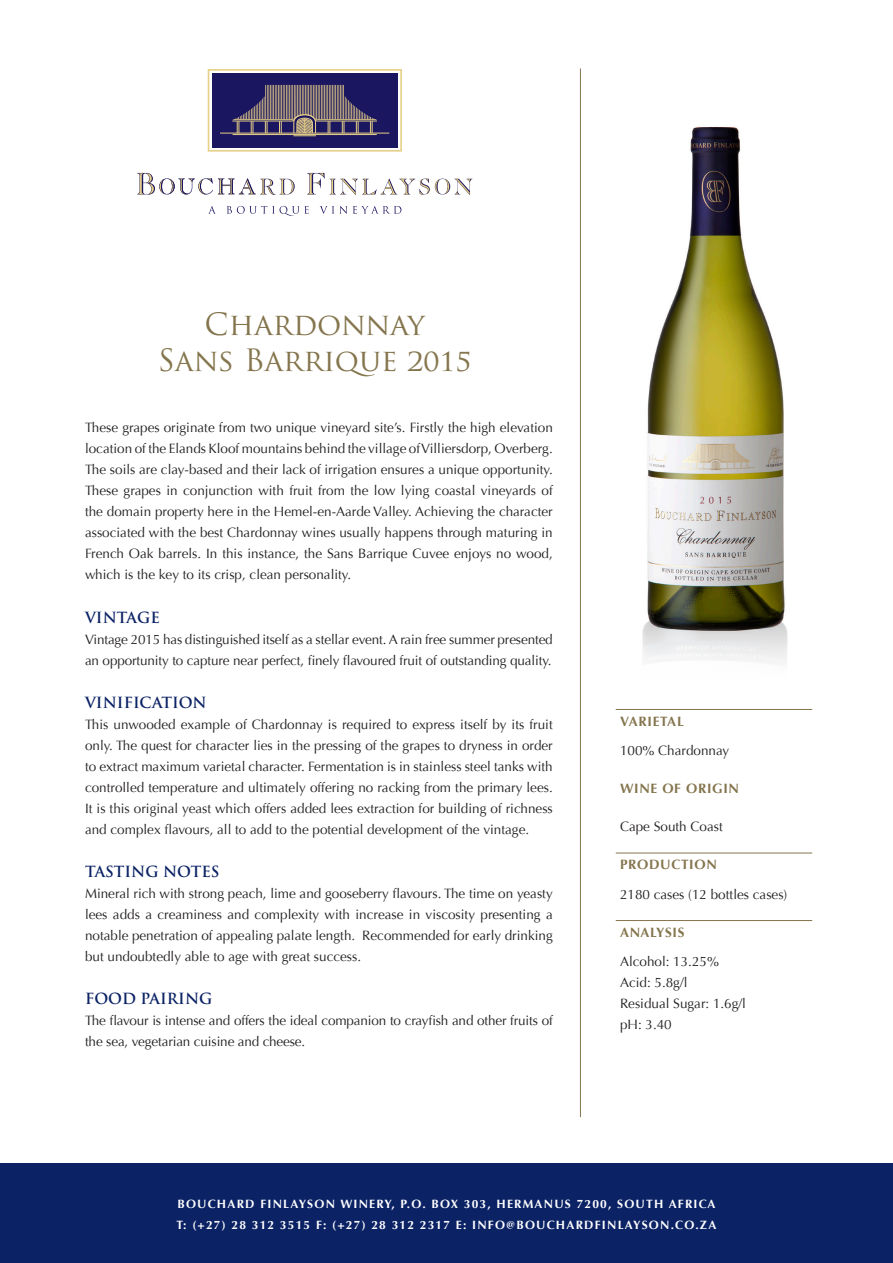
<style>
.page{position:relative;width:893px;height:1263px;background:#fff}
.page>*{position:absolute;margin:0;border:0;box-sizing:border-box;transform-origin:0 0}
.Main_Header{font:30px "Trajan Pro";color:#84754d}
.Subhead{font:700 15px "Trajan Pro";color:#0b2265}
.Body_text{font:13.5px/21px "Optima";letter-spacing:-.01em;color:#231f20;text-align:justify}
.small_x-head{font:700 13.5px "Optima";letter-spacing:.05em;color:#84754d}
.Body_text-2{font:700 13.5px "Optima";letter-spacing:.05em;color:#84754d}
.t1{font:700 12px/21px "Optima";letter-spacing:.1em;color:#fff}
</style>
<div class="page">
<hr style="left:580px;top:68px;width:1px;height:1049px;background:#84754d">
<div style="left:0;top:1163px;width:893px;height:100px;background:#0b2265"></div>
<div style="left:208px;top:69px;width:194px;height:83px;border:2px solid #e6cf87"></div>
<div style="left:212px;top:73px;width:186px;height:74px;background:#1b1660"></div>
<hr style="left:220px;top:133px;width:169px;height:1px;background:#e6cf87">
<svg style="left:232px;top:85px;width:145px;height:51px"></svg>
<svg style="left:208px;top:206px;width:8px;height:8px"></svg>
<svg style="left:227px;top:206px;width:82px;height:10px"></svg>
<svg style="left:320px;top:206px;width:27px;height:8px"></svg>
<svg style="left:353px;top:206px;width:48px;height:8px"></svg>
<svg style="left:137px;top:173px;width:335px;height:22px"></svg>
<img style="left:647px;top:127px;width:138px;height:495px">
<img style="left:642px;top:622px;width:146px;height:40px">
<hr style="left:616px;top:709px;width:196px;height:1px;background:#84754d">
<hr style="left:616px;top:853px;width:196px;height:1px;background:#84754d">
<hr style="left:616px;top:920px;width:196px;height:1px;background:#84754d">
<p class="Main_Header" style="left:205px;top:305px;width:222px">Chardonnay</p>
<p class="Main_Header" style="left:158px;top:341px;width:315px">Sans Barrique 2015</p>
<p class="Body_text" style="left:85px;top:417px;width:469px">These grapes originate from two unique vineyard site’s. Firstly the high elevation location of the Elands Kloof mountains behind the village of Villiersdorp, Overberg.<br>The soils are clay-based and their lack of irrigation ensures a unique opportunity.<br>These grapes in conjunction with fruit from the low lying coastal vineyards of the domain property here in the Hemel-en-Aarde Valley. Achieving the character associated with the best Chardonnay wines usually happens through maturing in French Oak barrels. In this instance, the Sans Barrique Cuvee enjoys no wood, which is the key to its crisp, clean personality.</p>
<p class="Subhead" style="left:85px;top:608px;width:76px">VINTAGE</p>
<p class="Body_text" style="left:85px;top:629px;width:469px">Vintage 2015 has distinguished itself as a stellar event. A rain free summer presented an opportunity to capture near perfect, finely flavoured fruit of outstanding quality.</p>
<p class="Subhead" style="left:85px;top:693px;width:123px">VINIFICATION</p>
<p class="Body_text" style="left:85px;top:714px;width:469px">This unwooded example of Chardonnay is required to express itself by its fruit only. The quest for character lies in the pressing of the grapes to dryness in order to extract maximum varietal character. Fermentation is in stainless steel tanks with controlled temperature and ultimately offering no racking from the primary lees.<br>It is this original yeast which offers added lees extraction for building of richness and complex flavours, all to add to the potential development of the vintage.</p>
<p class="Subhead" style="left:85px;top:862px;width:136px">TASTING NOTES</p>
<p class="Body_text" style="left:85px;top:883px;width:469px">Mineral rich with strong peach, lime and gooseberry flavours. The time on yeasty lees adds a creaminess and complexity with increase in viscosity presenting a notable penetration of appealing palate length. Recommended for early drinking but undoubtedly able to age with great success.</p>
<p class="Subhead" style="left:85px;top:990px;width:129px">FOOD PAIRING</p>
<p class="Body_text" style="left:85px;top:1010px;width:469px">The flavour is intense and offers the ideal companion to crayfish and other fruits of the sea, vegetarian cuisine and cheese.</p>
<p class="small_x-head" style="left:620px;top:713px;width:65px">VARIETAL</p>
<p class="Body_text" style="left:620px;top:740px;width:111px">100% Chardonnay</p>
<p class="Body_text-2" style="left:620px;top:781px;width:121px">WINE OF ORIGIN</p>
<p class="Body_text" style="left:620px;top:816px;width:104px">Cape South Coast</p>
<p class="small_x-head" style="left:620px;top:857px;width:98px">PRODUCTION</p>
<p class="Body_text" style="left:620px;top:884px;width:169px">2180 cases (12 bottles cases)</p>
<p class="small_x-head" style="left:620px;top:924px;width:66px">ANALYSIS</p>
<p class="Body_text" style="left:620px;top:951px;width:128px;text-align:left">Alcohol: 13.25%<br>Acid: 5.8g/l<br>Residual Sugar: 1.6g/l pH: 3.40</p>
<p class="t1" style="left:177px;top:1193px;width:541px">BOUCHARD FINLAYSON WINERY, P.O. BOX 303, HERMANUS 7200, SOUTH AFRICA<br>T: (+27) 28 312 3515 F: (+27) 28 312 2317 E: INFO@BOUCHARDFINLAYSON.CO.ZA</p>
</div>
